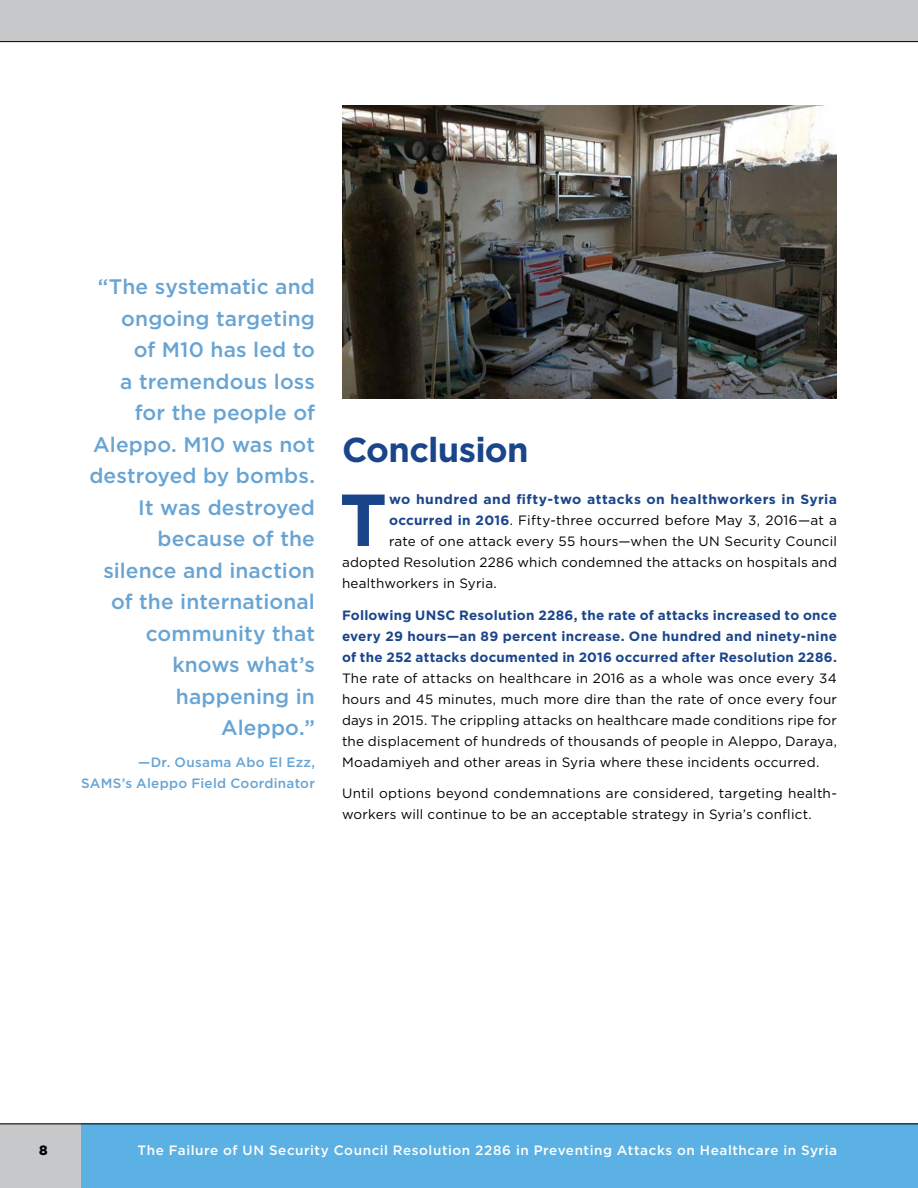
<style>
.page{position:relative;width:918px;height:1188px;background:#fff}
.page>*{position:absolute;margin:0;border:0;box-sizing:border-box;transform-origin:0 0}
.t1{font:700 73.5px "Gotham";color:#1b458b}
.t2{font:700 34.5px "Gotham";letter-spacing:-.02em;color:#1b458b}
.t3{font:500 21px/31.5px "Gotham";letter-spacing:.005em;color:#68a4d3;text-align:right}
.t4{font:13.5px/21px "Gotham";letter-spacing:.015em;color:#000;text-align:justify}
.t5{font:700 13.5px/21px "Gotham";letter-spacing:.02em;color:#1b458b;text-align:justify}
.t6{font:500 13.5px "Gotham";letter-spacing:.04em;color:#fff}
.t7{font:500 13.5px/21px "Gotham";letter-spacing:.02em;color:#68a4d3;text-align:right}
.t8{font:900 13.5px "Gotham";color:#000}
.s1{font-weight:700;color:#1b458b}
</style>
<div class="page">
<div style="left:81px;top:1124px;width:837px;height:64px;background:#5bb1e3"></div>
<div style="left:0;top:1124px;width:81px;height:64px;background:#c7c8ca"></div>
<hr style="left:0;top:1124px;width:918px;height:1px;background:#000">
<div style="left:0;top:0;width:918px;height:42px;background:#c7c8ca"></div>
<hr style="left:0;top:41px;width:918px;height:1px;background:#000">
<img style="left:342px;top:105px;width:495px;height:294px">
<p class="t3" style="left:89px;top:271px;width:227px">“The systematic and ongoing targeting<br>of M10 has led to<br>a tremendous loss for the people of<br>Aleppo. M10 was not destroyed by bombs.<br>It was destroyed because of the silence and inaction of the international community that knows what’s happening in<br>Aleppo.”</p>
<p class="t7" style="left:81px;top:751px;width:235px">—Dr. Ousama Abo El Ezz,<br>SAMS’s Aleppo Field Coordinator</p>
<h2 class="t2" style="left:342px;top:427px;width:188px">Conclusion</h2>
<h1 class="t1" style="left:339px;top:471px;width:49px">T</h1>
<p class="t5" style="left:389px;top:489px;width:449px">wo hundred and fifty-two attacks on healthworkers in Syria</p>
<p class="t4" style="left:389px;top:509px;width:449px"><span class="s1">occurred in 2016</span>. Fifty-three occurred before May 3, 2016—at a</p>
<p class="t4" style="left:389px;top:530px;width:450px">rate of one attack every 55 hours—when the UN Security Council</p>
<p class="t4" style="left:342px;top:551px;width:497px">adopted Resolution 2286 which condemned the attacks on hospitals and</p>
<p class="t4" style="left:342px;top:572px;width:156px">healthworkers in Syria.</p>
<p class="t5" style="left:342px;top:604px;width:497px">Following UNSC Resolution 2286, the rate of attacks increased to once every 29 hours—an 89 percent increase. One hundred and ninety-nine of the 252 attacks documented in 2016 occurred after Resolution 2286.</p>
<p class="t4" style="left:342px;top:667px;width:497px">The rate of attacks on healthcare in 2016 as a whole was once every 34 hours and 45 minutes, much more dire than the rate of once every four days in 2015. The crippling attacks on healthcare made conditions ripe for the displacement of hundreds of thousands of people in Aleppo, Daraya, Moadamiyeh and other areas in Syria where these incidents occurred.</p>
<p class="t4" style="left:342px;top:782px;width:497px">Until options beyond condemnations are considered, targeting health&shy;workers will continue to be an acceptable strategy in Syria’s conflict.</p>
<p class="t8" style="left:39px;top:1141px;width:10px">8</p>
<p class="t6" style="left:138px;top:1141px;width:701px">The Failure of UN Security Council Resolution 2286 in Preventing Attacks on Healthcare in Syria</p>
</div>
